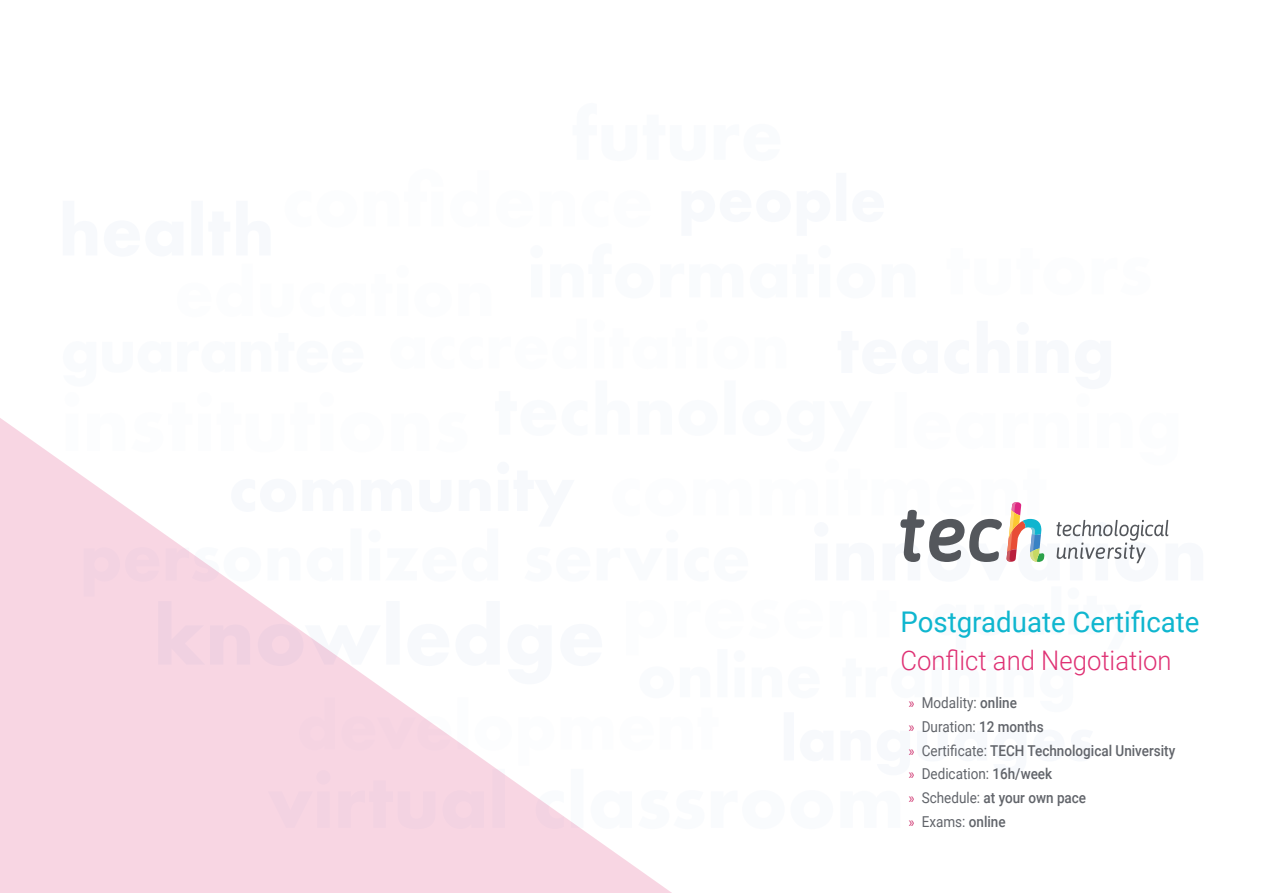
<style>
.page{position:relative;width:1263px;height:893px;background:#fff}
.page>*{position:absolute;margin:0;border:0;box-sizing:border-box;transform-origin:0 0}
.t1{font:28.5px "Roboto";color:#0fb6cf}
.t2{font:300 27px "Roboto";color:#df3174;scale:.95 1}
.t3{font:500 15px/23.7px "Roboto";color:#61646a;scale:.9 1}
.s1{font-family:"Myriad Pro";font-weight:400;color:#ce2e6b}
.s2{font-weight:400}
</style>
<div class="page">
<div style="left:0;top:418px;width:672px;height:475px;background:#f8d6e3"></div>
<svg style="left:63px;top:418px;width:1106px;height:411px"></svg>
<h1 class="t1" style="left:900px;top:602px;width:301px">Postgraduate Certificate</h1>
<h2 class="t2" style="left:900px;top:641px;width:287px">Conflict and Negotiation</h2>
<p class="t3" style="left:909px;top:690px;width:297px"><span class="s1">»</span> <span class="s2">Modality:</span> online<br><span class="s1">»</span> <span class="s2">Duration:</span> 12 months<br><span class="s1">»</span> <span class="s2">Certificate:</span> TECH Technological University <span class="s1">»</span> <span class="s2">Dedication:</span> 16h/week<br><span class="s1">»</span> <span class="s2">Schedule:</span> at your own pace<br><span class="s1">»</span> <span class="s2">Exams:</span> online</p>
</div>
